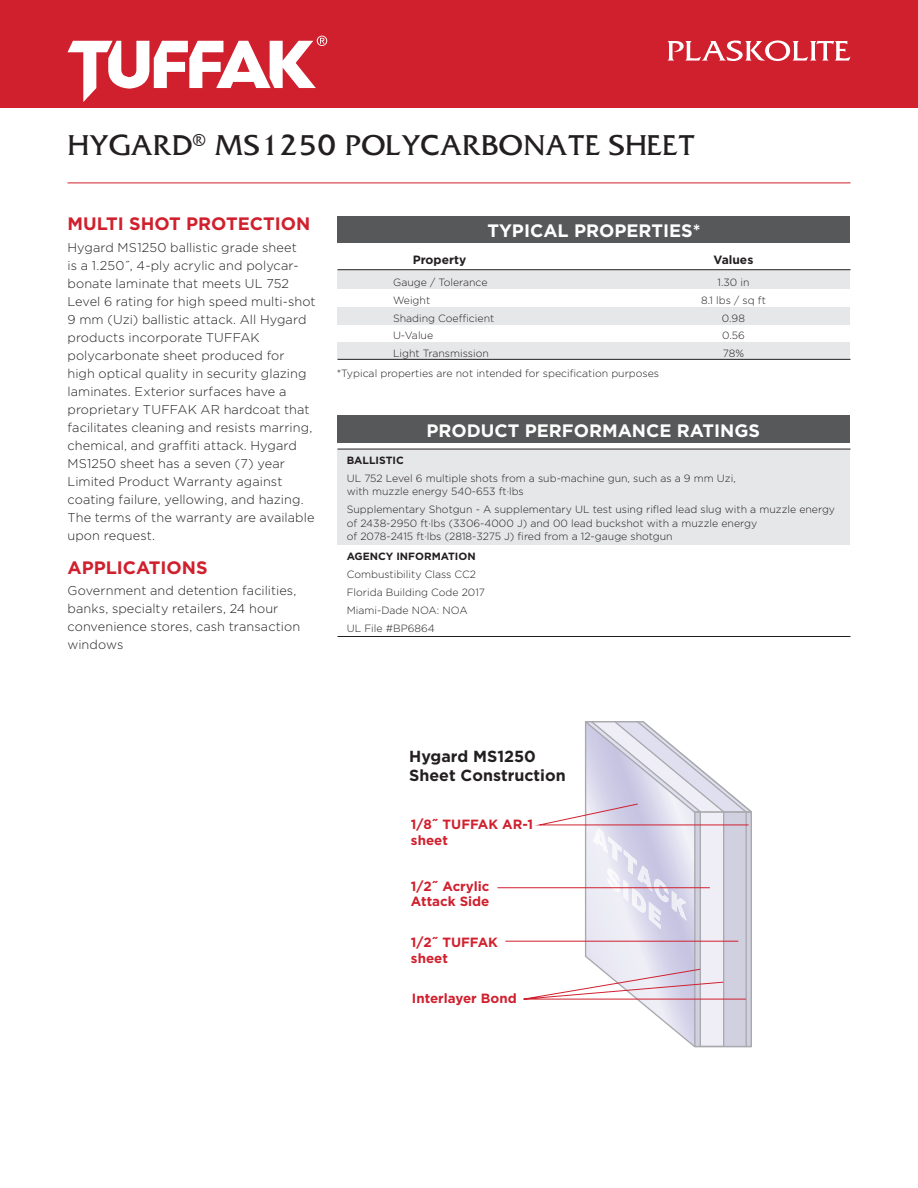
<style>
.page{position:relative;width:918px;height:1188px;background:#fff}
.page>*{position:absolute;margin:0;border:0;box-sizing:border-box;transform-origin:0 0}
.t1{font:27px "Fritz Quad Normal";color:#231f20}
.t2{font:700 18px "Gotham";color:#fff}
.t3{font:700 18px "Gotham";color:#d0202e}
.t4{font:700 16.05px/19.2px "Gotham";color:#231f20}
.t5{font:700 13.35px/16px "Gotham";color:#d0202e}
.t6{font:300 12.75px/18px "Gotham";letter-spacing:.005em;color:#231f20}
.t7{font:700 12px "Gotham";color:#231f20}
.t8{font:300 10.5px/13.5px "Gotham";color:#231f20}
.t9{font:700 10.5px "Gotham";color:#231f20}
</style>
<div class="page">
<div style="left:694px;top:811px;width:58px;height:236px;background:#d1d0e0;border:1px solid #a8a9ad"></div>
<svg style="left:585px;top:721px;width:167px;height:93px"></svg>
<svg style="left:588px;top:721px;width:160px;height:326px"></svg>
<svg style="left:497px;top:803px;width:252px;height:197px"></svg>
<div style="left:0;top:0;width:918px;height:108px;background:#d0202e"></div>
<svg style="left:667px;top:40px;width:183px;height:21px"></svg>
<svg style="left:67px;top:36px;width:260px;height:66px"></svg>
<hr style="left:68px;top:183px;width:782px;height:1px;background:#d0202e">
<div style="left:338px;top:450px;width:512px;height:95px;background:#e6e7e9"></div>
<div style="left:338px;top:270px;width:512px;height:19px;background:#e6e7e9"></div>
<div style="left:338px;top:307px;width:512px;height:17px;background:#e6e7e9"></div>
<div style="left:338px;top:343px;width:512px;height:16px;background:#e6e7e9"></div>
<hr style="left:338px;top:269px;width:512px;height:1px;background:#231f20">
<hr style="left:338px;top:359px;width:512px;height:1px;background:#231f20">
<div style="left:338px;top:216px;width:512px;height:27px;background:#57585a"></div>
<div style="left:338px;top:415px;width:512px;height:27px;background:#57585a"></div>
<hr style="left:338px;top:636px;width:512px;height:1px;background:#231f20">
<hr style="left:338px;top:449px;width:512px;height:1px;background:#231f20">
<p class="t1" style="left:68px;top:128px;width:629px">HYGARD<sup>®</sup> MS1250 POLYCARBONATE SHEET</p>
<p class="t3" style="left:68px;top:214px;width:244px">MULTI SHOT PROTECTION</p>
<p class="t6" style="left:68px;top:238px;width:250px">Hygard MS1250 ballistic grade sheet<br>is a 1.250˝, 4-ply acrylic and polycar&shy;bonate laminate that meets UL 752<br>Level 6 rating for high speed multi-shot 9 mm (Uzi) ballistic attack. All Hygard products incorporate TUFFAK polycarbonate sheet produced for<br>high optical quality in security glazing laminates. Exterior surfaces have a proprietary TUFFAK AR hardcoat that facilitates cleaning and resists marring, chemical, and graffiti attack. Hygard MS1250 sheet has a seven (7) year Limited Product Warranty against coating failure, yellowing, and hazing.<br>The terms of the warranty are available upon request.</p>
<p class="t3" style="left:68px;top:557px;width:142px">APPLICATIONS</p>
<p class="t6" style="left:68px;top:582px;width:234px">Government and detention facilities, banks, specialty retailers, 24 hour convenience stores, cash transaction windows</p>
<p class="t2" style="left:487px;top:220px;width:215px">TYPICAL PROPERTIES*</p>
<p class="t7" style="left:413px;top:253px;width:55px">Property</p>
<p class="t7" style="left:714px;top:253px;width:41px">Values</p>
<p class="t8" style="left:393px;top:275px;width:96px">Gauge / Tolerance</p>
<p class="t8" style="left:718px;top:275px;width:33px">1.30 in</p>
<p class="t8" style="left:393px;top:293px;width:39px">Weight</p>
<p class="t8" style="left:701px;top:293px;width:66px">8.1 lbs / sq ft</p>
<p class="t8" style="left:393px;top:311px;width:103px">Shading Coefficient</p>
<p class="t8" style="left:722px;top:311px;width:25px">0.98</p>
<p class="t8" style="left:393px;top:329px;width:42px">U-Value</p>
<p class="t8" style="left:722px;top:329px;width:24px">0.56</p>
<p class="t8" style="left:393px;top:346px;width:97px">Light Transmission</p>
<p class="t8" style="left:723px;top:346px;width:23px">78%</p>
<p class="t8" style="left:337px;top:366px;width:324px">*Typical properties are not intended for specification purposes</p>
<p class="t2" style="left:426px;top:420px;width:335px">PRODUCT PERFORMANCE RATINGS</p>
<p class="t9" style="left:347px;top:454px;width:59px">BALLISTIC</p>
<p class="t8" style="left:347px;top:471px;width:391px">UL 752 Level 6 multiple shots from a sub-machine gun, such as a 9 mm Uzi, with muzzle energy 540-653 ft·lbs</p>
<p class="t8" style="left:347px;top:502px;width:490px">Supplementary Shotgun - A supplementary UL test using rifled lead slug with a muzzle energy of 2438-2950 ft·lbs (3306-4000 J) and 00 lead buckshot with a muzzle energy<br>of 2078-2415 ft·lbs (2818-3275 J) fired from a 12-gauge shotgun</p>
<p class="t9" style="left:347px;top:551px;width:130px">AGENCY INFORMATION</p>
<p class="t8" style="left:347px;top:568px;width:131px">Combustibility Class CC2</p>
<p class="t8" style="left:347px;top:585px;width:140px">Florida Building Code 2017</p>
<p class="t8" style="left:347px;top:603px;width:122px">Miami-Dade NOA: NOA</p>
<p class="t8" style="left:347px;top:621px;width:90px">UL File #BP6864</p>
<p class="t4" style="left:409px;top:746px;width:158px">Hygard MS1250<br>Sheet Construction</p>
<p class="t5" style="left:411px;top:816px;width:124px">1/8˝ TUFFAK AR-1 sheet</p>
<p class="t5" style="left:411px;top:879px;width:80px;line-height:14.7px">1/2˝ Acrylic<br>Attack Side</p>
<p class="t5" style="left:411px;top:934px;width:89px">1/2˝ TUFFAK sheet</p>
<p class="t5" style="left:412px;top:990px;width:106px">Interlayer Bond</p>
</div>
